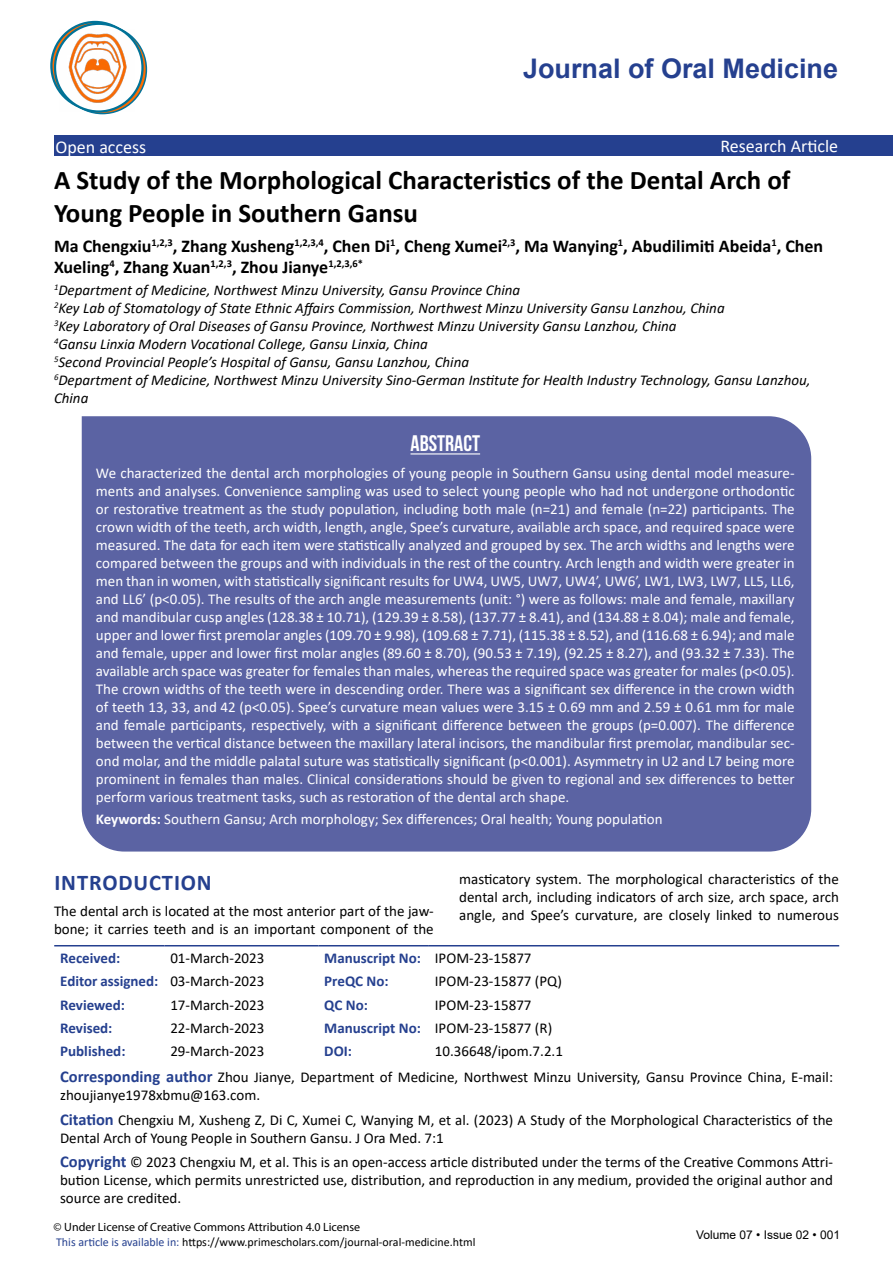
<style>
.page{position:relative;width:893px;height:1263px;background:#fff}
.page>*{position:absolute;margin:0;border:0;box-sizing:border-box;transform-origin:0 0}
.t1{font:700 27px/32.4px "Calibri";color:#000}
.t2{font:700 27px "Arial";color:#25408f}
.t3{font:700 22.5px "Calibri";letter-spacing:.04em;color:#25408f}
.t4{font:700 22.5px "Bebas Neue";color:#fff}
.t5{font:700 18px/21.6px "Calibri";color:#000}
.t6{font:18px "Calibri";color:#fff}
.t7{font:15px/18px "Calibri";color:#fff;text-align:justify}
.t8{font:15px/18px "Calibri";color:#000}
.t9{font:italic 15px/18px "Calibri";color:#000}
.t10{font:700 15px "Calibri";color:#25408f}
.t11{font:12px "Calibri";color:#000}
.t12{font:12px "Myriad Pro";color:#000}
.t13{font:12px "Arial";color:#000}
.s1{font-weight:700}
.s2{font-weight:400;color:#000}
.s3{font-weight:700;color:#25408f}
.s4{font-weight:700;font-size:16.5px;color:#25408f}
.s5{color:#25408f}
</style>
<div class="page">
<div style="left:54px;top:135px;width:839px;height:21px;background:#25408f"></div>
<hr style="left:54px;top:945px;width:110px;height:1px;background:#25408f">
<hr style="left:164px;top:945px;width:154px;height:1px;background:#25408f">
<hr style="left:318px;top:945px;width:111px;height:1px;background:#25408f">
<hr style="left:429px;top:945px;width:410px;height:1px;background:#25408f">
<svg style="left:51px;top:22px;width:88px;height:88px"></svg>
<svg style="left:55px;top:24px;width:87px;height:88px"></svg>
<div style="left:54px;top:23px;width:90px;height:90px;border:2px solid #007398;border-radius:50%"></div>
<img style="left:60px;top:30px;width:75px;height:81px">
<div style="left:82px;top:416px;width:729px;height:435px;background:#5b63a3"></div>
<hr style="left:410px;top:453px;width:70px;height:1px;background:#fff">
<h1 class="t2" style="left:523px;top:50px;width:317px">Journal of Oral Medicine</h1>
<p class="t6" style="left:55px;top:134px;width:92px">Open access</p>
<p class="t6" style="left:720px;top:134px;width:119px">Research Article</p>
<h1 class="t1" style="left:54px;top:164px;width:738px">A Study of the Morphological Characteristics of the Dental Arch of<br>Young People in Southern Gansu</h1>
<p class="t5" style="left:54px;top:235px;width:771px">Ma Chengxiu<sup>1,2,3</sup>, Zhang Xusheng<sup>1,2,3,4</sup>, Chen Di<sup>1</sup>, Cheng Xumei<sup>2,3</sup>, Ma Wanying<sup>1</sup>, Abudilimiti Abeida<sup>1</sup>, Chen<br>Xueling<sup>4</sup>, Zhang Xuan<sup>1,2,3</sup>, Zhou Jianye<sup>1,2,3,6*</sup></p>
<p class="t9" style="left:54px;top:281px;width:758px"><sup>1</sup>Department of Medicine, Northwest Minzu University, Gansu Province China<br><sup>2</sup>Key Lab of Stomatology of State Ethnic Affairs Commission, Northwest Minzu University Gansu Lanzhou, China<br><sup>3</sup>Key Laboratory of Oral Diseases of Gansu Province, Northwest Minzu University Gansu Lanzhou, China<br><sup>4</sup>Gansu Linxia Modern Vocational College, Gansu Linxia, China<br><sup>5</sup>Second Provincial People’s Hospital of Gansu, Gansu Lanzhou, China<br><sup>6</sup>Department of Medicine, Northwest Minzu University Sino-German Institute for Health Industry Technology, Gansu Lanzhou, China</p>
<h2 class="t4" style="left:410px;top:431px;width:71px">ABSTRACT</h2>
<p class="t7" style="left:96px;top:464px;width:700px">We characterized the dental arch morphologies of young people in Southern Gansu using dental model measure&shy;ments and analyses. Convenience sampling was used to select young people who had not undergone orthodontic or restorative treatment as the study population, including both male (n=21) and female (n=22) participants. The crown width of the teeth, arch width, length, angle, Spee’s curvature, available arch space, and required space were measured. The data for each item were statistically analyzed and grouped by sex. The arch widths and lengths were compared between the groups and with individuals in the rest of the country. Arch length and width were greater in men than in women, with statistically significant results for UW4, UW5, UW7, UW4’, UW6’, LW1, LW3, LW7, LL5, LL6, and LL6’ (p&lt;0.05). The results of the arch angle measurements (unit: °) were as follows: male and female, maxillary and mandibular cusp angles (128.38 ± 10.71), (129.39 ± 8.58), (137.77 ± 8.41), and (134.88 ± 8.04); male and female, upper and lower first premolar angles (109.70 ± 9.98), (109.68 ± 7.71), (115.38 ± 8.52), and (116.68 ± 6.94); and male and female, upper and lower first molar angles (89.60 ± 8.70), (90.53 ± 7.19), (92.25 ± 8.27), and (93.32 ± 7.33). The available arch space was greater for females than males, whereas the required space was greater for males (p&lt;0.05).<br>The crown widths of the teeth were in descending order. There was a significant sex difference in the crown width of teeth 13, 33, and 42 (p&lt;0.05). Spee’s curvature mean values were 3.15 ± 0.69 mm and 2.59 ± 0.61 mm for male and female participants, respectively, with a significant difference between the groups (p=0.007). The difference between the vertical distance between the maxillary lateral incisors, the mandibular first premolar, mandibular sec&shy;ond molar, and the middle palatal suture was statistically significant (p&lt;0.001). Asymmetry in U2 and L7 being more prominent in females than males. Clinical considerations should be given to regional and sex differences to better perform various treatment tasks, such as restoration of the dental arch shape.</p>
<p class="t7" style="left:96px;top:810px;width:568px"><span class="s1">Keywords:</span> Southern Gansu; Arch morphology; Sex differences; Oral health; Young population</p>
<h2 class="t3" style="left:54px;top:866px;width:159px">INTRODUCTION</h2>
<p class="t8" style="left:54px;top:902px;width:381px">The dental arch is located at the most anterior part of the jaw&shy;bone; it carries teeth and is an important component of the</p>
<p class="t8" style="left:459px;top:870px;width:381px;text-align:justify">masticatory system. The morphological characteristics of the dental arch, including indicators of arch size, arch space, arch angle, and Spee’s curvature, are closely linked to numerous</p>
<p class="t10" style="left:60px;top:947px;width:61px">Received:</p>
<p class="t8" style="left:170px;top:949px;width:96px">01-March-2023</p>
<p class="t10" style="left:324px;top:947px;width:209px">Manuscript No: <span class="s2">IPOM-23-15877</span></p>
<p class="t10" style="left:60px;top:971px;width:206px">Editor assigned: <span class="s2">03-March-2023</span></p>
<p class="t10" style="left:324px;top:971px;width:66px">PreQC No:</p>
<p class="t8" style="left:435px;top:972px;width:129px">IPOM-23-15877 (PQ)</p>
<p class="t10" style="left:60px;top:994px;width:66px">Reviewed:</p>
<p class="t8" style="left:170px;top:995px;width:96px">17-March-2023</p>
<p class="t10" style="left:324px;top:994px;width:45px">QC No:</p>
<p class="t8" style="left:435px;top:995px;width:98px">IPOM-23-15877</p>
<p class="t10" style="left:60px;top:1017px;width:54px">Revised:</p>
<p class="t8" style="left:170px;top:1018px;width:96px">22-March-2023</p>
<p class="t8" style="left:324px;top:1018px;width:229px"><span class="s3">Manuscript No:</span> IPOM-23-15877 (R)</p>
<p class="t10" style="left:60px;top:1040px;width:67px">Published:</p>
<p class="t8" style="left:170px;top:1042px;width:96px">29-March-2023</p>
<p class="t10" style="left:324px;top:1040px;width:29px">DOI:</p>
<p class="t8" style="left:435px;top:1042px;width:130px">10.36648/ipom.7.2.1</p>
<p class="t8" style="left:60px;top:1068px;width:774px"><span class="s4">Corresponding author</span> Zhou Jianye, Department of Medicine, Northwest Minzu University, Gansu Province China, E-mail: zhoujianye1978xbmu@163.com.</p>
<p class="t8" style="left:60px;top:1110px;width:774px"><span class="s4">Citation</span> Chengxiu M, Xusheng Z, Di C, Xumei C, Wanying M, et al. (2023) A Study of the Morphological Characteristics of the<br>Dental Arch of Young People in Southern Gansu. J Ora Med. 7:1</p>
<p class="t8" style="left:60px;top:1152px;width:774px;text-align:justify"><span class="s4">Copyright</span> © 2023 Chengxiu M, et al. This is an open-access article distributed under the terms of the Creative Commons Attri&shy;bution License, which permits unrestricted use, distribution, and reproduction in any medium, provided the original author and source are credited.</p>
<p class="t12" style="left:54px;top:1220px;width:308px">© Under License of Creative Commons Attribution 4.0 License</p>
<p class="t11" style="left:56px;top:1233px;width:421px"><span class="s5">This article is available in:</span> https://www.primescholars.com/journal-oral-medicine.html</p>
<p class="t13" style="left:696px;top:1226px;width:145px">Volume 07 • Issue 02 • 001</p>
</div>
